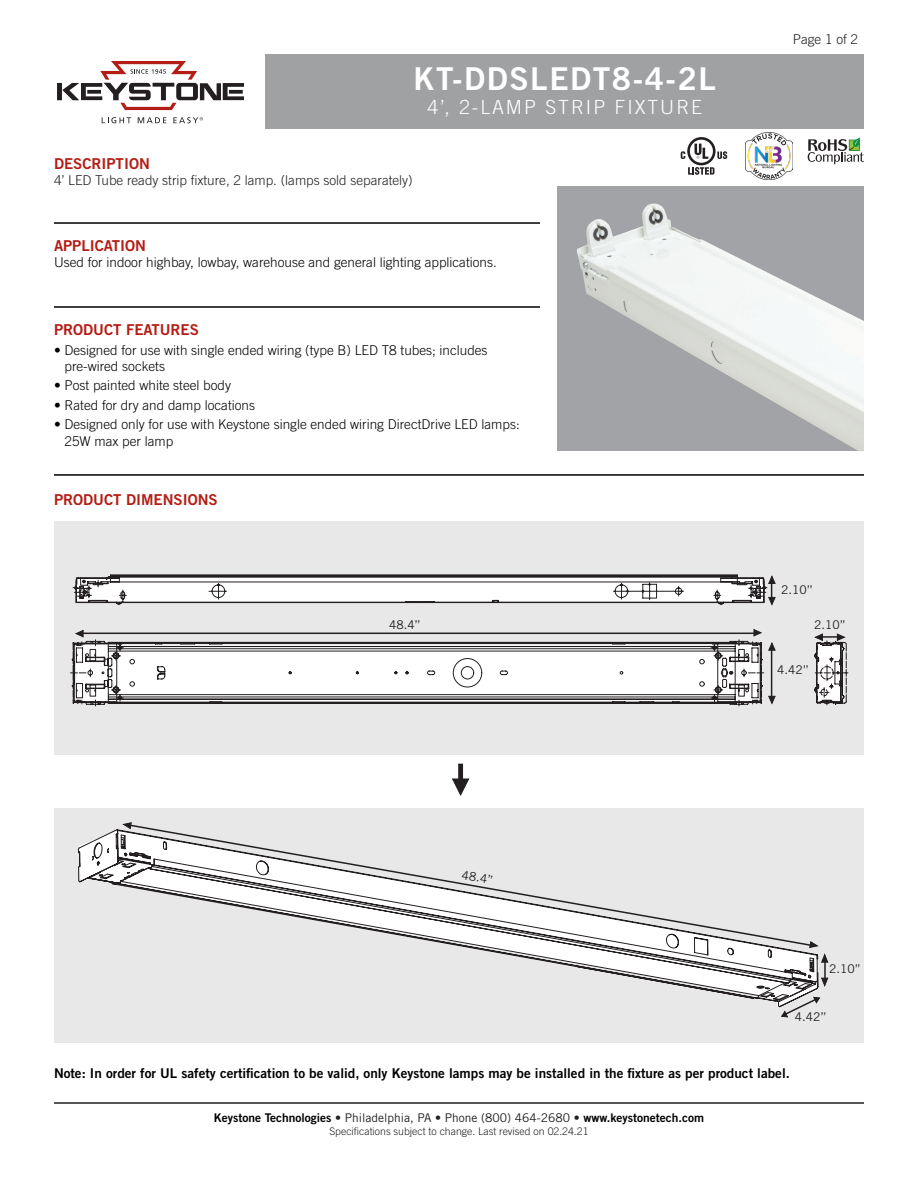
<style>
.page{position:relative;width:918px;height:1188px;background:#fff}
.page>*{position:absolute;margin:0;border:0;box-sizing:border-box;transform-origin:0 0}
.t1{font:31.5px "Trade Gothic Bold Two";letter-spacing:.05em;color:#fff}
.t2{font:300 19.5px "Trade Gothic";letter-spacing:.1em;color:#fff}
.t3{font:15px "Trade Gothic Bold Two";color:#b41d15}
.t4{font:300 13.5px/16.2px "Trade Gothic";color:#000}
.t5{font:13.5px "Trade Gothic Bold Two";color:#000}
.t6{font:300 13.5px "Trade Gothic";color:#231f20}
.t7{font:12px "Trade Gothic Bold Two";color:#000}
.t8{font:12px "Trade Gothic";color:#231f20}
.t9{font:300 10.5px "Trade Gothic";color:#231f20}
.s1{color:#231f20}
.s2{font-family:"Trade Gothic";color:#231f20}
</style>
<div class="page">
<div style="left:266px;top:54px;width:598px;height:74px;background:#a0a1a3"></div>
<hr style="left:54px;top:474px;width:810px;height:2px;background:#000">
<div style="left:55px;top:809px;width:809px;height:234px;background:#e8e8e9"></div>
<div style="left:55px;top:521px;width:809px;height:234px;background:#e8e8e9"></div>
<svg style="left:123px;top:823px;width:8px;height:6px"></svg>
<svg style="left:70px;top:629px;width:705px;height:75px"></svg>
<svg style="left:815px;top:634px;width:33px;height:71px"></svg>
<hr style="left:824px;top:957px;width:2px;height:27px;background:#231f20">
<svg style="left:821px;top:978px;width:7px;height:8px"></svg>
<svg style="left:821px;top:954px;width:7px;height:8px"></svg>
<svg style="left:73px;top:574px;width:702px;height:31px;background:#cbcaca"></svg>
<svg style="left:452px;top:779px;width:17px;height:16px"></svg>
<hr style="left:459px;top:764px;width:4px;height:23px;background:#231f20">
<div style="left:458px;top:764px;width:5px;height:23px;border:1px solid #231f20"></div>
<svg style="left:77px;top:829px;width:742px;height:189px"></svg>
<svg style="left:97px;top:841px;width:721px;height:161px"></svg>
<svg style="left:810px;top:941px;width:10px;height:7px"></svg>
<svg style="left:57px;top:61px;width:187px;height:49px"></svg>
<svg style="left:102px;top:117px;width:29px;height:6px"></svg>
<svg style="left:138px;top:117px;width:28px;height:6px"></svg>
<svg style="left:173px;top:117px;width:30px;height:6px"></svg>
<hr style="left:54px;top:1102px;width:810px;height:2px;background:#231f20">
<hr style="left:54px;top:306px;width:486px;height:2px;background:#000">
<hr style="left:54px;top:222px;width:486px;height:2px;background:#000">
<svg style="left:808px;top:137px;width:56px;height:27px"></svg>
<div style="left:558px;top:186px;width:306px;height:265px;background:#a1a3a6"></div>
<img style="left:576px;top:204px;width:288px;height:247px">
<img style="left:745px;top:133px;width:47px;height:46px">
<svg style="left:688px;top:167px;width:26px;height:8px"></svg>
<svg style="left:717px;top:151px;width:10px;height:8px"></svg>
<svg style="left:687px;top:137px;width:29px;height:28px"></svg>
<svg style="left:690px;top:140px;width:23px;height:23px"></svg>
<svg style="left:694px;top:144px;width:14px;height:15px"></svg>
<svg style="left:681px;top:151px;width:4px;height:8px"></svg>
<h1 class="t1" style="left:413px;top:60px;width:304px">KT-DDSLEDT8-4-2L</h1>
<h2 class="t2" style="left:427px;top:95px;width:276px">4’, 2-LAMP STRIP FIXTURE</h2>
<p class="t3" style="left:54px;top:154px;width:97px">DESCRIPTION</p>
<p class="t6" style="left:54px;top:172px;width:360px">4’ LED Tube ready strip fixture, 2 lamp. (lamps sold separately)</p>
<p class="t3" style="left:54px;top:237px;width:93px">APPLICATION</p>
<p class="t4" style="left:54px;top:254px;width:444px">Used for indoor highbay, lowbay, warehouse and general lighting applications.</p>
<p class="t3" style="left:54px;top:321px;width:146px">PRODUCT FEATURES</p>
<p class="t4" style="left:65px;top:342px;width:425px;text-indent:-11px">• Designed for use with single ended wiring (type B) LED T8 tubes; includes pre-wired sockets</p>
<p class="t4" style="left:54px;top:377px;width:179px">• Post painted white steel body</p>
<p class="t4" style="left:54px;top:397px;width:203px">• Rated for dry and damp locations</p>
<p class="t4" style="left:65px;top:416px;width:457px;text-indent:-11px">• Designed only for use with Keystone single ended wiring DirectDrive LED lamps:<br>25W max per lamp</p>
<p class="t3" style="left:54px;top:490px;width:165px">PRODUCT DIMENSIONS</p>
<p class="t8" style="left:389px;top:618px;width:33px">48.4’’</p>
<p class="t6" style="left:793px;top:31px;width:67px">Page 1 of 2</p>
<p class="t8" style="left:781px;top:582px;width:33px">2.10’’</p>
<p class="t8" style="left:814px;top:617px;width:33px">2.10’’</p>
<p class="t8" style="left:777px;top:662px;width:33px">4.42’’</p>
<p class="t8" style="left:463px;top:867px;width:33px;rotate:10deg">48.4’’</p>
<p class="t8" style="left:829px;top:961px;width:33px">2.10’’</p>
<p class="t8" style="left:795px;top:1010px;width:33px">4.42’’</p>
<p class="t5" style="left:54px;top:1065px;width:737px">Note: In order for UL safety certification to be valid, only Keystone lamps may be installed in the fixture as per product label.</p>
<p class="t7" style="left:214px;top:1111px;width:492px">Keystone Technologies <span class="s1">•</span> <span class="s2">Philadelphia, PA</span> <span class="s1">•</span> <span class="s2">Phone (800) 464-2680</span> <span class="s1">•</span> www.keystonetech.com</p>
<p class="t9" style="left:329px;top:1125px;width:261px">Specifications subject to change. Last revised on 02.24.21</p>
</div>
